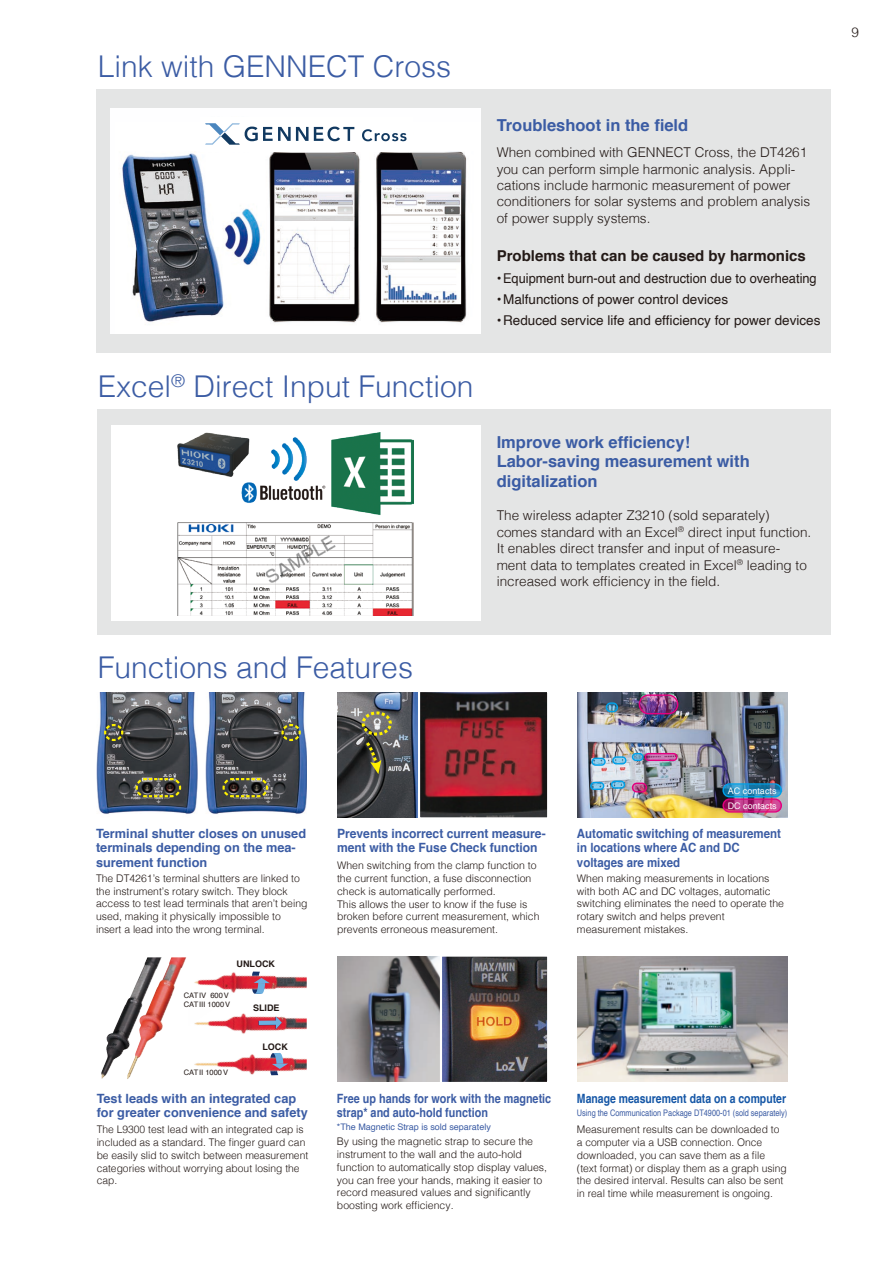
<style>
.page{position:relative;width:893px;height:1263px;background:#fff}
.page>*{position:absolute;margin:0;border:0;box-sizing:border-box;transform-origin:0 0}
.t1{font:300 30px "Helvetica";color:#3b5ca4}
.t2{font:700 16.5px/19.5px "Helvetica";color:#3b5ca4}
.t3{font:700 15px "Helvetica";color:#231916}
.t4{font:300 13.5px/16.5px "Helvetica";color:#231916}
.t5{font:13.5px "Helvetica";color:#231916}
.t6{font:700 12.75px/14.2px "Helvetica";color:#3b5ca4}
.t7{font:700 12.75px/14.2px "Helvetica";color:#3b5ca4;scale:.9 1}
.t8{font:700 12.75px/14.2px "Helvetica";color:#3b5ca4;scale:.95 1}
.t9{font:700 12.75px/14.2px "Helvetica";color:#3b5ca4;scale:.85 1}
.t10{font:700 12.75px "Helvetica";color:#1456a6;scale:.82 1}
.t11{font:300 10.5px/12.8px "Helvetica";color:#231916}
.t12{font:9px "Helvetica";color:#3b5ca4;scale:.82 1}
.t13{font:9px "Helvetica";color:#3b5ca4}
.t14{font:9px/15.1px "Helvetica";color:#fff}
.t15{font:700 9px "Helvetica";color:#231916}
.t16{font:7.5px/9px "Helvetica";color:#231916}
</style>
<div class="page">
<div style="left:98px;top:409px;width:733px;height:225px;background:#e4e5e5"></div>
<div style="left:97px;top:89px;width:734px;height:264px;background:#e4e5e5"></div>
<div style="left:111px;top:425px;width:370px;height:196px;background:#fff"></div>
<img style="left:110px;top:109px;width:370px;height:224px">
<img style="left:177px;top:433px;width:236px;height:182px">
<img style="left:194px;top:971px;width:113px;height:105px">
<svg style="left:259px;top:1016px;width:23px;height:13px"></svg>
<img style="left:101px;top:957px;width:86px;height:122px">
<img style="left:97px;top:692px;width:101px;height:122px">
<img style="left:205px;top:692px;width:102px;height:122px">
<img style="left:337px;top:957px;width:102px;height:125px">
<img style="left:439px;top:956px;width:109px;height:126px">
<img style="left:577px;top:957px;width:210px;height:125px">
<img style="left:337px;top:692px;width:80px;height:125px">
<div style="left:362px;top:711px;width:30px;height:25px;border:3px dashed #fff100;border-radius:50%"></div>
<svg style="left:363px;top:739px;width:18px;height:35px"></svg>
<svg style="left:417px;top:692px;width:131px;height:126px;background:#702c32"></svg>
<img style="left:577px;top:692px;width:210px;height:125px">
<svg style="left:639px;top:695px;width:38px;height:19px"></svg>
<svg style="left:645px;top:754px;width:32px;height:6px"></svg>
<svg style="left:632px;top:783px;width:14px;height:9px"></svg>
<svg style="left:591px;top:782px;width:12px;height:7px"></svg>
<svg style="left:592px;top:758px;width:13px;height:7px"></svg>
<svg style="left:611px;top:781px;width:13px;height:7px"></svg>
<svg style="left:613px;top:757px;width:13px;height:7px"></svg>
<svg style="left:632px;top:754px;width:11px;height:6px"></svg>
<svg style="left:606px;top:703px;width:11px;height:9px"></svg>
<div style="left:639px;top:694px;width:39px;height:20px;border:1px solid #e4007f;border-radius:9px"></div>
<div style="left:645px;top:753px;width:32px;height:8px;border:1px solid #e4007f;border-radius:3px"></div>
<div style="left:632px;top:782px;width:15px;height:10px;border:1px solid #e4007f;border-radius:4px"></div>
<div style="left:590px;top:782px;width:14px;height:8px;border:1px solid #00a1e9;border-radius:3px"></div>
<div style="left:591px;top:758px;width:15px;height:8px;border:1px solid #00a1e9;border-radius:3px"></div>
<div style="left:611px;top:780px;width:14px;height:9px;border:1px solid #00a1e9;border-radius:3px"></div>
<div style="left:612px;top:756px;width:14px;height:8px;border:1px solid #00a1e9;border-radius:3px"></div>
<div style="left:632px;top:753px;width:12px;height:8px;border:1px solid #00a1e9;border-radius:3px"></div>
<div style="left:606px;top:702px;width:12px;height:10px;border:1px solid #00a1e9;border-radius:4px"></div>
<svg style="left:103px;top:723px;width:21px;height:19px"></svg>
<svg style="left:280px;top:723px;width:22px;height:19px"></svg>
<svg style="left:134px;top:777px;width:48px;height:21px"></svg>
<svg style="left:221px;top:777px;width:48px;height:21px"></svg>
<svg style="left:723px;top:784px;width:58px;height:12px"></svg>
<svg style="left:723px;top:800px;width:58px;height:11px"></svg>
<div style="left:722px;top:783px;width:60px;height:14px;border:1px solid #00a1e9;border-radius:6px"></div>
<div style="left:722px;top:798px;width:60px;height:14px;border:1px solid #e4007f;border-radius:6px"></div>
<div style="left:201px;top:117px;width:212px;height:35px;background:#fff"></div>
<svg style="left:362px;top:129px;width:44px;height:12px"></svg>
<svg style="left:205px;top:123px;width:149px;height:22px"></svg>
<h1 class="t1" style="left:98px;top:41px;width:355px">Link with GENNECT Cross</h1>
<h1 class="t1" style="left:98px;top:361px;width:377px">Excel<sup>®</sup> Direct Input Function</h1>
<h2 class="t2" style="left:497px;top:116px;width:193px">Troubleshoot in the field</h2>
<p class="t4" style="left:497px;top:143px;width:315px">When combined with GENNECT Cross, the DT4261 you can perform simple harmonic analysis. Appli&shy;cations include harmonic measurement of power conditioners for solar systems and problem analysis of power supply systems.</p>
<h3 class="t3" style="left:497px;top:243px;width:311px">Problems that can be caused by harmonics</h3>
<p class="t5" style="left:497px;top:268px;width:322px">•Equipment burn-out and destruction due to overheating</p>
<p class="t5" style="left:497px;top:289px;width:233px">•Malfunctions of power control devices</p>
<p class="t5" style="left:497px;top:310px;width:325px">•Reduced service life and efficiency for power devices</p>
<h2 class="t2" style="left:497px;top:433px;width:255px">Improve work efficiency!<br>Labor-saving measurement with digitalization</h2>
<p class="t4" style="left:497px;top:506px;width:316px">The wireless adapter Z3210 (sold separately) comes standard with an Excel<sup>®</sup> direct input function.<br>It enables direct transfer and input of measure&shy;ment data to templates created in Excel<sup>®</sup> leading to increased work efficiency in the field.</p>
<h1 class="t1" style="left:98px;top:642px;width:317px">Functions and Features</h1>
<p class="t4" style="left:851px;top:23px;width:9px">9</p>
<p class="t6" style="left:96px;top:827px;width:212px">Terminal shutter closes on unused terminals depending on the mea&shy;surement function</p>
<p class="t8" style="left:337px;top:827px;width:221px">Prevents incorrect current measure&shy;ment with the Fuse Check function</p>
<p class="t11" style="left:337px;top:858px;width:204px">When switching from the clamp function to the current function, a fuse disconnection check is automatically performed.<br>This allows the user to know if the fuse is broken before current measurement, which prevents erroneous measurement.</p>
<p class="t11" style="left:96px;top:871px;width:213px">The DT4261’s terminal shutters are linked to the instrument’s rotary switch. They block access to test lead terminals that aren’t being used, making it physically impossible to insert a lead into the wrong terminal.</p>
<p class="t15" style="left:237px;top:957px;width:40px">UNLOCK</p>
<p class="t16" style="left:184px;top:991px;width:48px">CATⅣ 600V<br>CATⅢ 1000V</p>
<p class="t16" style="left:184px;top:1068px;width:46px">CATⅡ 1000V</p>
<p class="t15" style="left:253px;top:1000px;width:28px">SLIDE</p>
<p class="t15" style="left:262px;top:1039px;width:27px">LOCK</p>
<p class="t6" style="left:97px;top:1091px;width:213px">Test leads with an integrated cap for greater convenience and safety</p>
<p class="t9" style="left:337px;top:1091px;width:254px">Free up hands for work with the magnetic strap* and auto-hold function</p>
<p class="t11" style="left:97px;top:1122px;width:213px">The L9300 test lead with an integrated cap is included as a standard. The finger guard can be easily slid to switch between measurement categories without worrying about losing the cap.</p>
<p class="t13" style="left:337px;top:1120px;width:156px">*The Magnetic Strap is sold separately</p>
<p class="t11" style="left:337px;top:1134px;width:212px">By using the magnetic strap to secure the instrument to the wall and the auto-hold function to automatically stop display values, you can free your hands, making it easier to record measured values and significantly boosting work efficiency.</p>
<p class="t14" style="left:728px;top:784px;width:51px">AC contacts<br>DC contacts</p>
<p class="t7" style="left:577px;top:827px;width:228px">Automatic switching of measurement in locations where AC and DC voltages are mixed</p>
<p class="t11" style="left:577px;top:871px;width:209px">When making measurements in locations with both AC and DC voltages, automatic switching eliminates the need to operate the rotary switch and helps prevent measurement mistakes.</p>
<p class="t10" style="left:577px;top:1088px;width:257px">Manage measurement data on a computer</p>
<p class="t11" style="left:577px;top:1122px;width:211px">Measurement results can be downloaded to a computer via a USB connection. Once downloaded, you can save them as a file (text format) or display them as a graph using the desired interval. Results can also be sent in real time while measurement is ongoing.</p>
<p class="t12" style="left:577px;top:1106px;width:258px">Using the Communication Package DT4900-01 (sold separately)</p>
</div>
